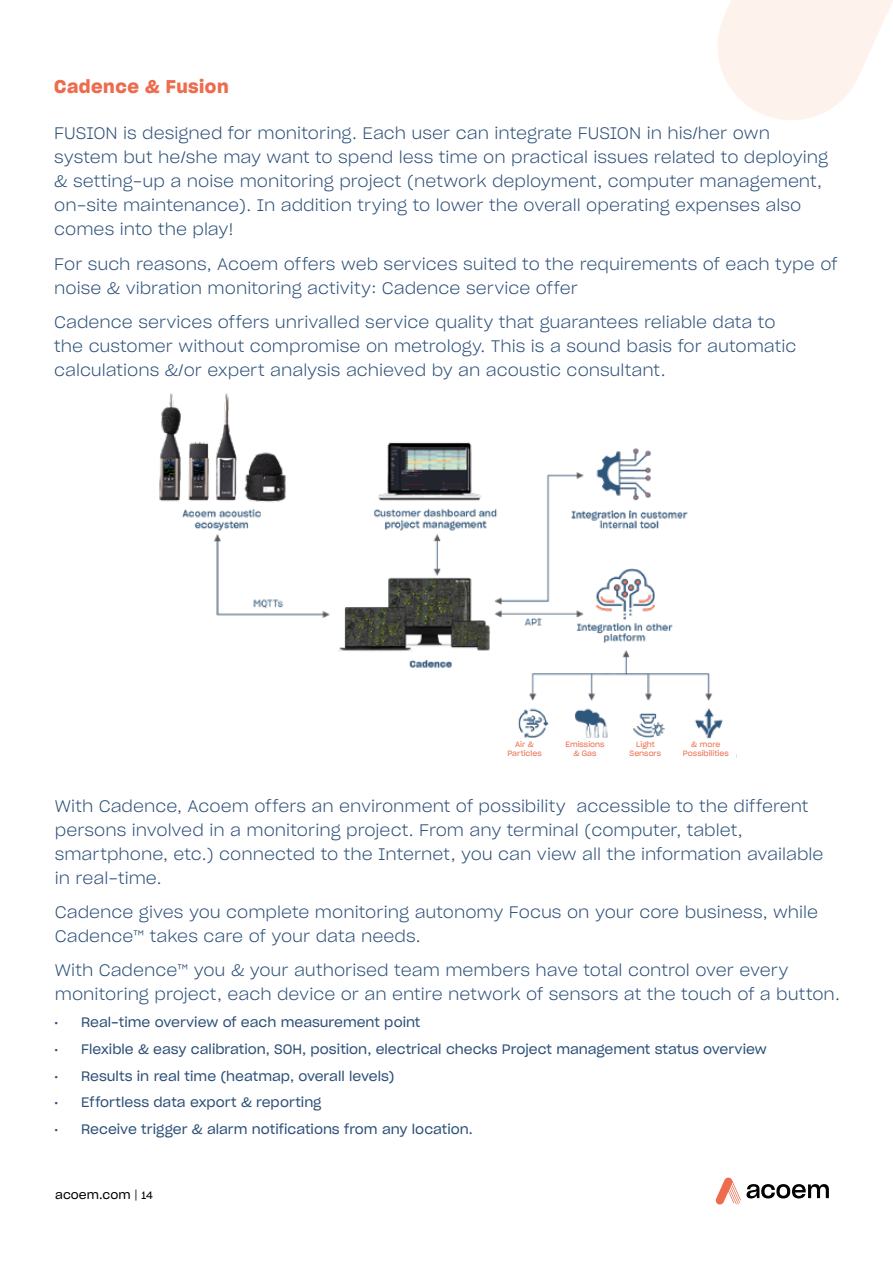
<style>
.page{position:relative;width:893px;height:1263px;background:#fff}
.page>*{position:absolute;margin:0;border:0;box-sizing:border-box;transform-origin:0 0}
.t1{font:18px "Sharp Grotesk Semi Bold 20";letter-spacing:.03em;color:#ed6c4d}
.t2{font:16.5px/24px "Sharp Grotesk Light 20";color:#2d5078}
.t3{font:13.5px "Sharp Grotesk Book 20";color:#2d5078}
.t4{font:12px "Sharp Grotesk Book 20";color:#000}
.t5{font:7.5px/9px "Sharp Grotesk Book 20";color:#ed6c4d;text-align:center}
.s1{font-family:"Sharp Grotesk Light 20"}
.s2{font-size:10.5px}
</style>
<div class="page">
<svg style="left:718px;top:0;width:175px;height:120px"></svg>
<svg style="left:715px;top:1177px;width:114px;height:27px"></svg>
<img style="left:159px;top:393px;width:578px;height:365px">
<div style="left:494px;top:741px;width:242px;height:20px;background:#fff"></div>
<p class="t1" style="left:54px;top:72px;width:176px">Cadence &amp; Fusion</p>
<p class="t2" style="left:54px;top:121px;width:775px">FUSION is designed for monitoring. Each user can integrate FUSION in his/her own system but he/she may want to spend less time on practical issues related to deploying &amp; setting-up a noise monitoring project (network deployment, computer management, on-site maintenance). In addition trying to lower the overall operating expenses also comes into the play!</p>
<p class="t2" style="left:54px;top:251px;width:785px">For such reasons, Acoem offers web services suited to the requirements of each type of noise &amp; vibration monitoring activity: Cadence service offer</p>
<p class="t2" style="left:54px;top:309px;width:743px">Cadence services offers unrivalled service quality that guarantees reliable data to the customer without compromise on metrology. This is a sound basis for automatic calculations &amp;/or expert analysis achieved by an acoustic consultant.</p>
<p class="t5" style="left:507px;top:739px;width:36px">Air &amp;<br>Particles</p>
<p class="t5" style="left:565px;top:739px;width:41px">Emissions &amp; Gas</p>
<p class="t5" style="left:630px;top:739px;width:33px">Light<br>Sensors</p>
<p class="t5" style="left:683px;top:739px;width:47px">&amp; more<br>Possibilities</p>
<p class="t2" style="left:55px;top:793px;width:770px">With Cadence, Acoem offers an environment of possibility accessible to the different persons involved in a monitoring project. From any terminal (computer, tablet, smartphone, etc.) connected to the Internet, you can view all the information available in real-time.</p>
<p class="t2" style="left:55px;top:899px;width:765px">Cadence gives you complete monitoring autonomy Focus on your core business, while<br>Cadence™ takes care of your data needs.</p>
<p class="t2" style="left:55px;top:957px;width:786px">With Cadence™ you &amp; your authorised team members have total control over every monitoring project, each device or an entire network of sensors at the touch of a button.</p>
<p class="t3" style="left:54px;top:1011px;width:368px">• Real-time overview of each measurement point</p>
<p class="t3" style="left:54px;top:1038px;width:714px">• Flexible &amp; easy calibration, SOH, position, electrical checks Project management status overview</p>
<p class="t3" style="left:54px;top:1065px;width:342px">• Results in real time (heatmap, overall levels)</p>
<p class="t3" style="left:54px;top:1092px;width:269px">• Effortless data export &amp; reporting</p>
<p class="t3" style="left:54px;top:1118px;width:420px">• Receive trigger &amp; alarm notifications from any location.</p>
<p class="t4" style="left:55px;top:1185px;width:99px">acoem.com <span class="s1">|</span> <span class="s2">14</span></p>
</div>
